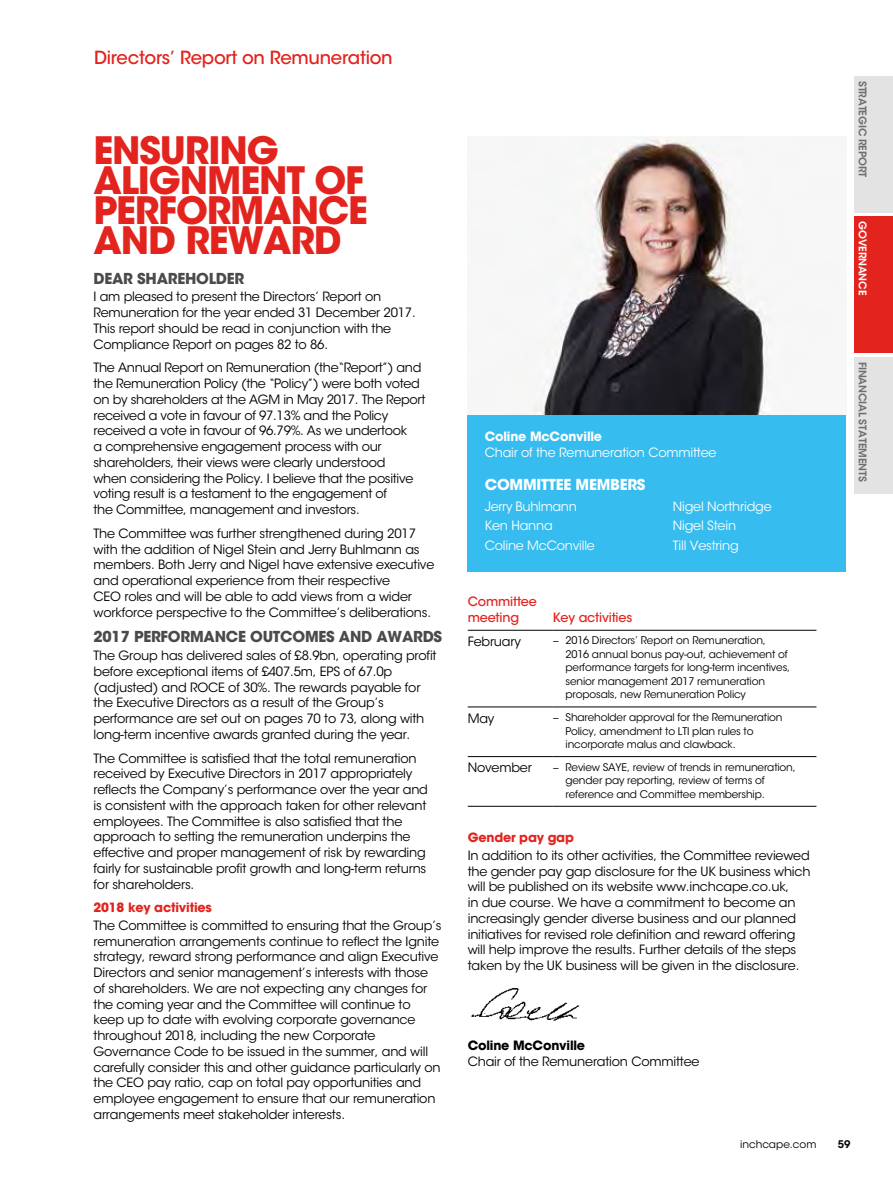
<style>
.page{position:relative;width:893px;height:1191px;background:#fff}
.page>*{position:absolute;margin:0;border:0;box-sizing:border-box;transform-origin:0 0}
.t1{font:700 37.5px/30px "ITC Avant Garde Std";letter-spacing:-.03em;color:#e3231d}
.t2{font:500 18px "ITC Avant Garde Std";letter-spacing:-.015em;color:#e3231d}
.t3{font:700 15px "ITC Avant Garde Std";letter-spacing:-.015em;color:#4a4a49}
.t4{font:700 15px "ITC Avant Garde Std";letter-spacing:-.015em;color:#fff}
.t5{font:12.75px/15.8px "ITC Avant Garde Std";letter-spacing:-.015em;color:#000}
.t6{font:12.75px "ITC Avant Garde Std";letter-spacing:-.015em;color:#fff}
.t7{font:700 12.75px "ITC Avant Garde Std";letter-spacing:-.015em;color:#e3231d}
.t8{font:500 12.75px/15.8px "ITC Avant Garde Std";letter-spacing:-.015em;color:#e3231d}
.t9{font:700 12.75px "ITC Avant Garde Std";letter-spacing:-.015em;color:#fff}
.t10{font:700 12.75px "ITC Avant Garde Std";letter-spacing:-.015em;color:#000}
.t11{font:10.5px/13.5px "ITC Avant Garde Std";letter-spacing:-.015em;color:#000}
.t12{font:600 10.5px "ITC Avant Garde Std";letter-spacing:-.015em;color:#706f6f}
.t13{font:600 10.5px "ITC Avant Garde Std";letter-spacing:-.015em;color:#fff}
.t14{font:600 10.5px "ITC Avant Garde Std";color:#000}
</style>
<div class="page">
<img style="left:530px;top:136px;width:242px;height:279px">
<div style="left:468px;top:415px;width:378px;height:156px;background:#36bcee"></div>
<img style="left:471px;top:988px;width:109px;height:33px">
<hr style="left:468px;top:630px;width:85px;height:1px;background:#000">
<hr style="left:553px;top:630px;width:263px;height:1px;background:#000">
<hr style="left:468px;top:706px;width:85px;height:1px;background:#000">
<hr style="left:553px;top:706px;width:263px;height:1px;background:#000">
<hr style="left:468px;top:756px;width:85px;height:1px;background:#000">
<hr style="left:553px;top:756px;width:263px;height:1px;background:#000">
<hr style="left:468px;top:806px;width:85px;height:1px;background:#000">
<hr style="left:553px;top:806px;width:263px;height:1px;background:#000">
<div style="left:855px;top:77px;width:38px;height:136px;background:#e3e3e3"></div>
<div style="left:855px;top:217px;width:38px;height:136px;background:#e3231d"></div>
<div style="left:855px;top:357px;width:38px;height:136px;background:#e3e3e3"></div>
<h2 class="t2" style="left:94px;top:47px;width:300px">Directors’ Report on Remuneration</h2>
<h1 class="t1" style="left:94px;top:135px;width:276px">ENSURING<br>ALIGNMENT OF<br>PERFORMANCE<br>AND REWARD</h1>
<p class="t3" style="left:94px;top:268px;width:152px">DEAR SHAREHOLDER</p>
<p class="t5" style="left:94px;top:289px;width:324px">I am pleased to present the Directors’ Report on Remuneration for the year ended 31 December 2017.<br>This report should be read in conjunction with the Compliance Report on pages 82 to 86.</p>
<p class="t5" style="left:94px;top:360px;width:333px">The Annual Report on Remuneration (the“Report”) and the Remuneration Policy (the “Policy”) were both voted on by shareholders at the AGM in May 2017. The Report received a vote in favour of 97.13% and the Policy received a vote in favour of 96.79%. As we undertook<br>a comprehensive engagement process with our shareholders, their views were clearly understood<br>when considering the Policy. I believe that the positive voting result is a testament to the engagement of<br>the Committee, management and investors.</p>
<p class="t5" style="left:94px;top:525px;width:342px">The Committee was further strengthened during 2017 with the addition of Nigel Stein and Jerry Buhlmann as members. Both Jerry and Nigel have extensive executive and operational experience from their respective<br>CEO roles and will be able to add views from a wider workforce perspective to the Committee’s deliberations.</p>
<p class="t3" style="left:94px;top:627px;width:350px">2017 PERFORMANCE OUTCOMES AND AWARDS</p>
<p class="t5" style="left:94px;top:648px;width:345px">The Group has delivered sales of £8.9bn, operating profit before exceptional items of £407.5m, EPS of 67.0p (adjusted) and ROCE of 30%. The rewards payable for the Executive Directors as a result of the Group’s performance are set out on pages 70 to 73, along with long-term incentive awards granted during the year.</p>
<p class="t5" style="left:94px;top:750px;width:336px">The Committee is satisfied that the total remuneration received by Executive Directors in 2017 appropriately reflects the Company’s performance over the year and is consistent with the approach taken for other relevant employees. The Committee is also satisfied that the approach to setting the remuneration underpins the effective and proper management of risk by rewarding fairly for sustainable profit growth and long-term returns for shareholders.</p>
<p class="t7" style="left:94px;top:899px;width:120px">2018 key activities</p>
<p class="t5" style="left:94px;top:917px;width:349px">The Committee is committed to ensuring that the Group’s remuneration arrangements continue to reflect the Ignite strategy, reward strong performance and align Executive Directors and senior management’s interests with those of shareholders. We are not expecting any changes for the coming year and the Committee will continue to keep up to date with evolving corporate governance throughout 2018, including the new Corporate Governance Code to be issued in the summer, and will carefully consider this and other guidance particularly on the CEO pay ratio, cap on total pay opportunities and employee engagement to ensure that our remuneration arrangements meet stakeholder interests.</p>
<p class="t9" style="left:485px;top:428px;width:119px">Coline McConville</p>
<p class="t6" style="left:485px;top:445px;width:233px">Chair of the Remuneration Committee</p>
<p class="t4" style="left:485px;top:475px;width:162px">COMMITTEE MEMBERS</p>
<p class="t6" style="left:485px;top:499px;width:94px">Jerry Buhlmann</p>
<p class="t6" style="left:673px;top:499px;width:100px">Nigel Northridge</p>
<p class="t6" style="left:485px;top:518px;width:70px">Ken Hanna</p>
<p class="t6" style="left:673px;top:518px;width:65px">Nigel Stein</p>
<p class="t6" style="left:485px;top:537px;width:112px">Coline McConville</p>
<p class="t6" style="left:673px;top:537px;width:67px">Till Vestring</p>
<p class="t8" style="left:468px;top:593px;width:71px">Committee meeting</p>
<p class="t8" style="left:553px;top:609px;width:81px">Key activities</p>
<p class="t5" style="left:468px;top:634px;width:55px">February</p>
<p class="t11" style="left:566px;top:634px;width:226px;text-indent:-13px">− 2016 Directors’ Report on Remuneration, 2016 annual bonus pay-out, achievement of performance targets for long-term incentives, senior management 2017 remuneration proposals, new Remuneration Policy</p>
<p class="t5" style="left:468px;top:710px;width:28px">May</p>
<p class="t11" style="left:566px;top:710px;width:219px;text-indent:-13px">− Shareholder approval for the Remuneration<br>Policy, amendment to LTI plan rules to incorporate malus and clawback.</p>
<p class="t5" style="left:468px;top:760px;width:66px">November</p>
<p class="t11" style="left:566px;top:760px;width:232px;text-indent:-13px">− Review SAYE, review of trends in remuneration, gender pay reporting, review of terms of reference and Committee membership.</p>
<p class="t7" style="left:468px;top:829px;width:108px">Gender pay gap</p>
<p class="t5" style="left:468px;top:847px;width:344px">In addition to its other activities, the Committee reviewed the gender pay gap disclosure for the UK business which will be published on its website www.inchcape.co.uk,<br>in due course. We have a commitment to become an increasingly gender diverse business and our planned initiatives for revised role definition and reward offering will help improve the results. Further details of the steps taken by the UK business will be given in the disclosure.</p>
<p class="t10" style="left:468px;top:1036px;width:119px">Coline McConville</p>
<p class="t5" style="left:468px;top:1053px;width:233px">Chair of the Remuneration Committee</p>
<p class="t12" style="left:869px;top:81px;width:98px;rotate:90deg">STRATEGIC REPORT</p>
<p class="t13" style="left:869px;top:221px;width:75px;rotate:90deg">GOVERNANCE</p>
<p class="t12" style="left:869px;top:361px;width:121px;rotate:90deg">FINANCIAL STATEMENTS</p>
<p class="t11" style="left:740px;top:1137px;width:78px">inchcape.com</p>
<p class="t14" style="left:838px;top:1137px;width:14px">59</p>
</div>
